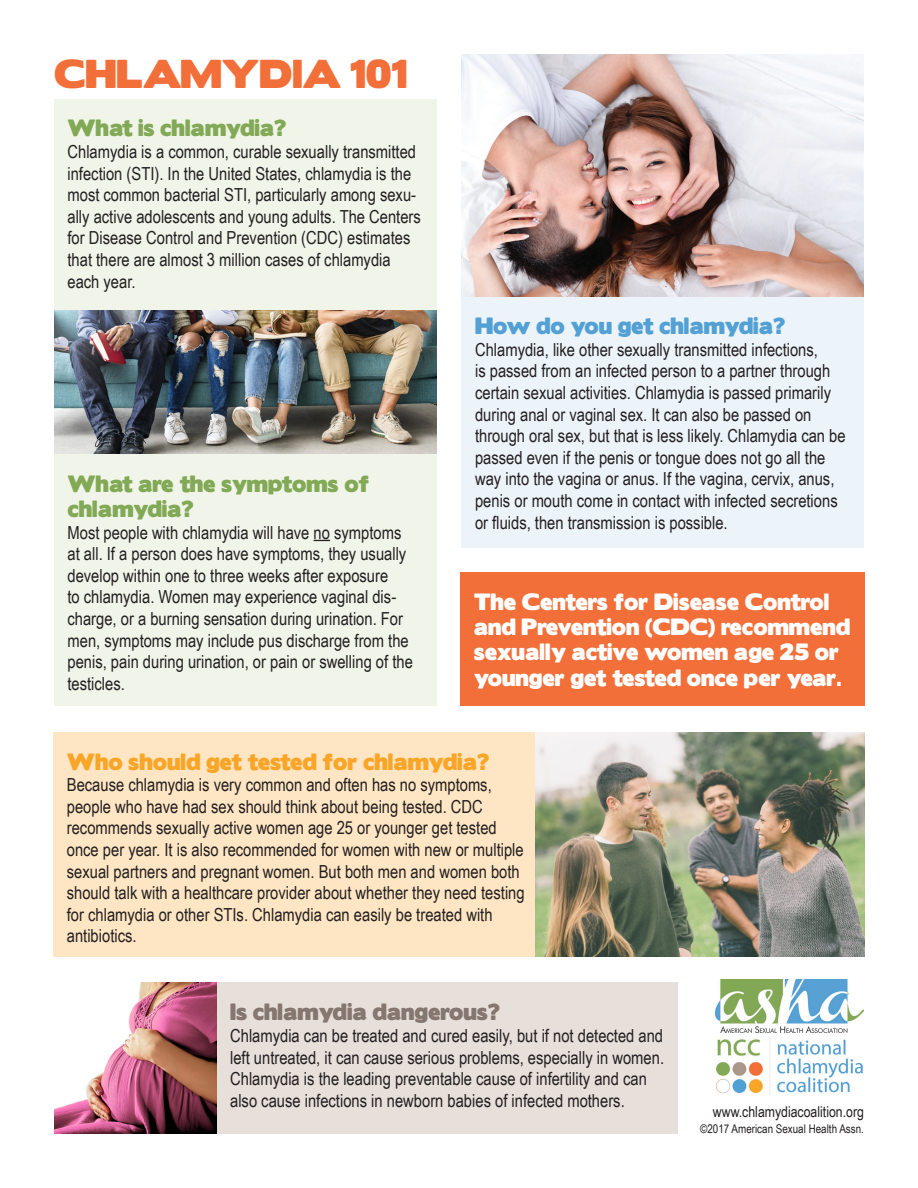
<style>
.page{position:relative;width:918px;height:1188px;background:#fff}
.page>*{position:absolute;margin:0;border:0;box-sizing:border-box;transform-origin:0 0}
.Heading{font:36px "Boris Black Bloxx";color:#f26f39}
.Subhead_white{font:21px/25.2px "Boris Black Bloxx";color:#fff}
.Subheading{font:21px "Boris Black Bloxx";color:#82a956}
.Subheading-2{font:21px "Boris Black Bloxx";color:#f9a628}
.t1{font:21px "Boris Black Bloxx";color:#53a1d4}
.Subheading-3{font:21px "Boris Black Bloxx";color:#85776f}
.t2{font:18px/21.6px "Arial Narrow";color:#231f20}
.t3{font:15px "Arial Narrow";color:#231f20}
.t4{font:12px "Arial Narrow";color:#231f20}
</style>
<div class="page">
<div style="left:54px;top:99px;width:382px;height:216px;background:#f0f4e9"></div>
<img style="left:54px;top:310px;width:382px;height:144px">
<div style="left:462px;top:297px;width:402px;height:251px;background:#ecf3f9"></div>
<img style="left:462px;top:54px;width:402px;height:243px">
<div style="left:54px;top:454px;width:382px;height:252px;background:#f0f4e9"></div>
<svg style="left:314px;top:540px;width:16px;height:1px"></svg>
<div style="left:53px;top:732px;width:488px;height:224px;background:#fee5c3"></div>
<div style="left:460px;top:572px;width:405px;height:134px;background:#f26f39"></div>
<img style="left:535px;top:732px;width:330px;height:224px">
<img style="left:716px;top:980px;width:148px;height:52px">
<img style="left:717px;top:1038px;width:146px;height:57px">
<div style="left:217px;top:983px;width:461px;height:151px;background:#e6dfda"></div>
<img style="left:54px;top:983px;width:163px;height:151px">
<p class="Heading" style="left:54px;top:46px;width:355px">CHLAMYDIA 101</p>
<p class="Subheading" style="left:68px;top:112px;width:221px">What is chlamydia?</p>
<p class="t2" style="left:68px;top:140px;width:355px">Chlamydia is a common, curable sexually transmitted infection (STI). In the United States, chlamydia is the most common bacterial STI, particularly among sexu&shy;ally active adolescents and young adults. The Centers for Disease Control and Prevention (CDC) estimates that there are almost 3 million cases of chlamydia each year.</p>
<p class="Subheading" style="left:68px;top:468px;width:303px">What are the symptoms of</p>
<p class="Subheading" style="left:68px;top:493px;width:128px">chlamydia?</p>
<p class="t2" style="left:68px;top:521px;width:347px">Most people with chlamydia will have no symptoms at all. If a person does have symptoms, they usually develop within one to three weeks after exposure<br>to chlamydia. Women may experience vaginal dis&shy;charge, or a burning sensation during urination. For men, symptoms may include pus discharge from the penis, pain during urination, or pain or swelling of the testicles.</p>
<p class="t1" style="left:475px;top:310px;width:312px">How do you get chlamydia?</p>
<p class="t2" style="left:475px;top:338px;width:372px">Chlamydia, like other sexually transmitted infections,<br>is passed from an infected person to a partner through certain sexual activities. Chlamydia is passed primarily during anal or vaginal sex. It can also be passed on through oral sex, but that is less likely. Chlamydia can be passed even if the penis or tongue does not go all the way into the vagina or anus. If the vagina, cervix, anus, penis or mouth come in contact with infected secretions or fluids, then transmission is possible.</p>
<p class="Subhead_white" style="left:474px;top:590px;width:378px">The Centers for Disease Control and Prevention (CDC) recommend sexually active women age 25 or younger get tested once per year.</p>
<p class="Subheading-2" style="left:67px;top:746px;width:424px">Who should get tested for chlamydia?</p>
<p class="t2" style="left:67px;top:773px;width:459px">Because chlamydia is very common and often has no symptoms, people who have had sex should think about being tested. CDC recommends sexually active women age 25 or younger get tested once per year. It is also recommended for women with new or multiple sexual partners and pregnant women. But both men and women both should talk with a healthcare provider about whether they need testing for chlamydia or other STIs. Chlamydia can easily be treated with antibiotics.</p>
<p class="Subheading-3" style="left:230px;top:996px;width:272px">Is chlamydia dangerous?</p>
<p class="t2" style="left:230px;top:1024px;width:435px">Chlamydia can be treated and cured easily, but if not detected and left untreated, it can cause serious problems, especially in women.<br>Chlamydia is the leading preventable cause of infertility and can also cause infections in newborn babies of infected mothers.</p>
<p class="t3" style="left:713px;top:1101px;width:153px">www.chlamydiacoalition.org</p>
<p class="t4" style="left:700px;top:1120px;width:165px">©2017 American Sexual Health Assn.</p>
</div>
